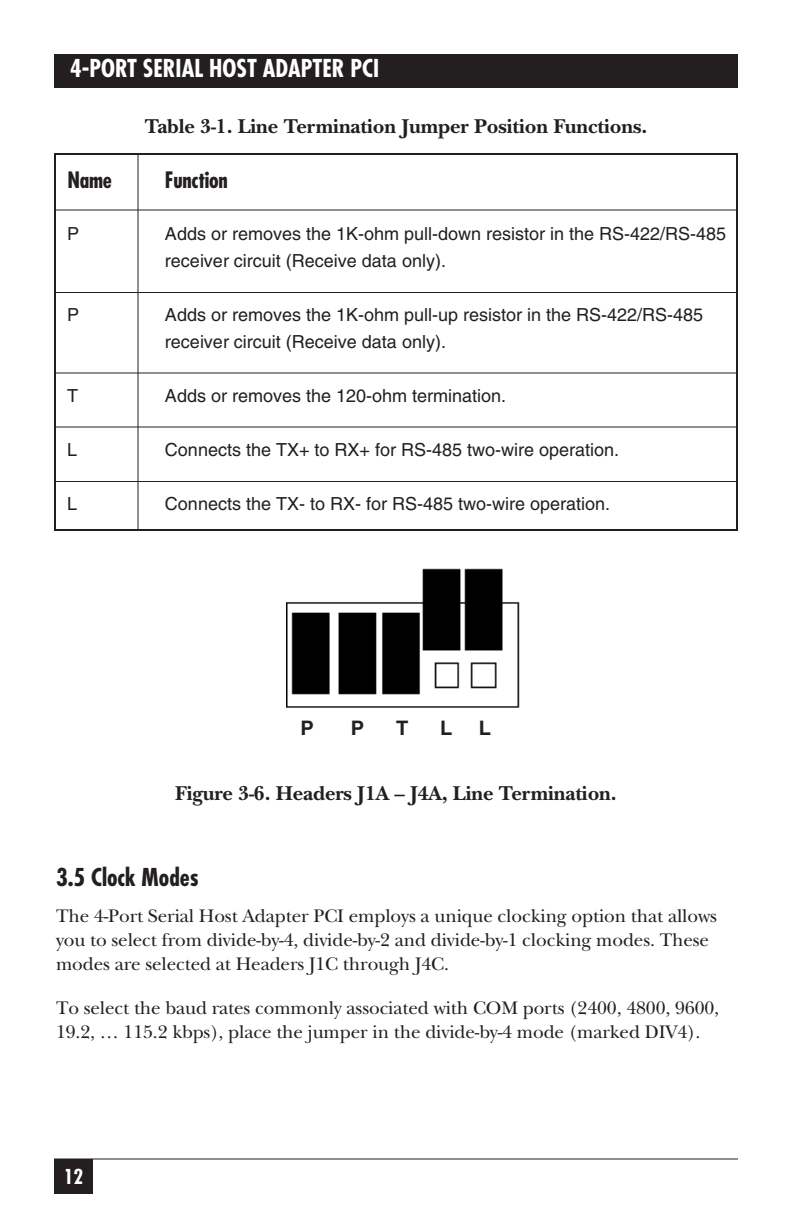
<style>
.page{position:relative;width:792px;height:1224px;background:#fff}
.page>*{position:absolute;margin:0;border:0;box-sizing:border-box;transform-origin:0 0}
.t1{font:700 condensed 24px "Futura";color:#fff}
.t2{font:700 condensed 24px "Futura";color:#231f20}
.t3{font:700 condensed 22px "Futura";letter-spacing:-.01em;color:#231f20}
.t4{font:700 20.8px "New Baskerville";letter-spacing:-.005em;color:#231f20}
.t5{font:700 20px "Helvetica";color:#231f20}
.t6{font:700 condensed 20px "Futura";color:#fff}
.t7{font:19px/24px "New Baskerville";letter-spacing:-.005em;color:#231f20}
.t8{font:18px/27px "Helvetica";color:#231f20}
</style>
<div class="page">
<div style="left:54px;top:54px;width:684px;height:34px;background:#231f20"></div>
<div style="left:54px;top:1159px;width:39px;height:35px;background:#231f20"></div>
<img style="left:286px;top:568px;width:234px;height:140px">
<hr style="left:54px;top:1158px;width:684px;height:2px;background:#231f20">
<div style="left:54px;top:153px;width:684px;height:378px;border:2px solid #231f20"></div>
<hr style="left:54px;top:210px;width:684px;height:1px;background:#231f20">
<hr style="left:54px;top:292px;width:684px;height:1px;background:#231f20">
<hr style="left:54px;top:373px;width:684px;height:1px;background:#231f20">
<hr style="left:54px;top:427px;width:684px;height:1px;background:#231f20">
<hr style="left:54px;top:481px;width:684px;height:1px;background:#231f20">
<hr style="left:138px;top:154px;width:1px;height:376px;background:#231f20">
<h1 class="t1" style="left:70px;top:58px;width:311px">4-PORT SERIAL HOST ADAPTER PCI</h1>
<p class="t4" style="left:145px;top:119px;width:504px">Table 3-1. Line Termination Jumper Position Functions.</p>
<p class="t3" style="left:67px;top:170px;width:46px">Name</p>
<p class="t3" style="left:165px;top:170px;width:64px">Function</p>
<p class="t8" style="left:67px;top:222px;width:14px">P</p>
<p class="t8" style="left:165px;top:222px;width:563px">Adds or removes the 1K-ohm pull-down resistor in the RS-422/RS-485 receiver circuit (Receive data only).</p>
<p class="t8" style="left:67px;top:303px;width:14px">P</p>
<p class="t8" style="left:165px;top:303px;width:540px">Adds or removes the 1K-ohm pull-up resistor in the RS-422/RS-485 receiver circuit (Receive data only).</p>
<p class="t8" style="left:67px;top:384px;width:12px">T</p>
<p class="t8" style="left:165px;top:384px;width:343px">Adds or removes the 120-ohm termination.</p>
<p class="t8" style="left:67px;top:438px;width:12px">L</p>
<p class="t8" style="left:165px;top:438px;width:456px">Connects the TX+ to RX+ for RS-485 two-wire operation.</p>
<p class="t8" style="left:67px;top:492px;width:12px">L</p>
<p class="t8" style="left:165px;top:492px;width:447px">Connects the TX- to RX- for RS-485 two-wire operation.</p>
<p class="t5" style="left:300px;top:720px;width:15px">P</p>
<p class="t5" style="left:351px;top:720px;width:15px">P</p>
<p class="t5" style="left:396px;top:720px;width:14px">T</p>
<p class="t5" style="left:440px;top:720px;width:14px">L</p>
<p class="t5" style="left:479px;top:720px;width:14px">L</p>
<p class="t4" style="left:175px;top:786px;width:443px">Figure 3-6. Headers J1A – J4A, Line Termination.</p>
<h1 class="t2" style="left:56px;top:867px;width:144px">3.5 Clock Modes</h1>
<p class="t7" style="left:56px;top:906px;width:662px">The 4-Port Serial Host Adapter PCI employs a unique clocking option that allows you to select from divide-by-4, divide-by-2 and divide-by-1 clocking modes. These modes are selected at Headers J1C through J4C.</p>
<p class="t7" style="left:56px;top:998px;width:665px">To select the baud rates commonly associated with COM ports (2400, 4800, 9600,<br>19.2, … 115.2 kbps), place the jumper in the divide-by-4 mode (marked DIV4).</p>
<p class="t6" style="left:64px;top:1168px;width:21px">12</p>
</div>
